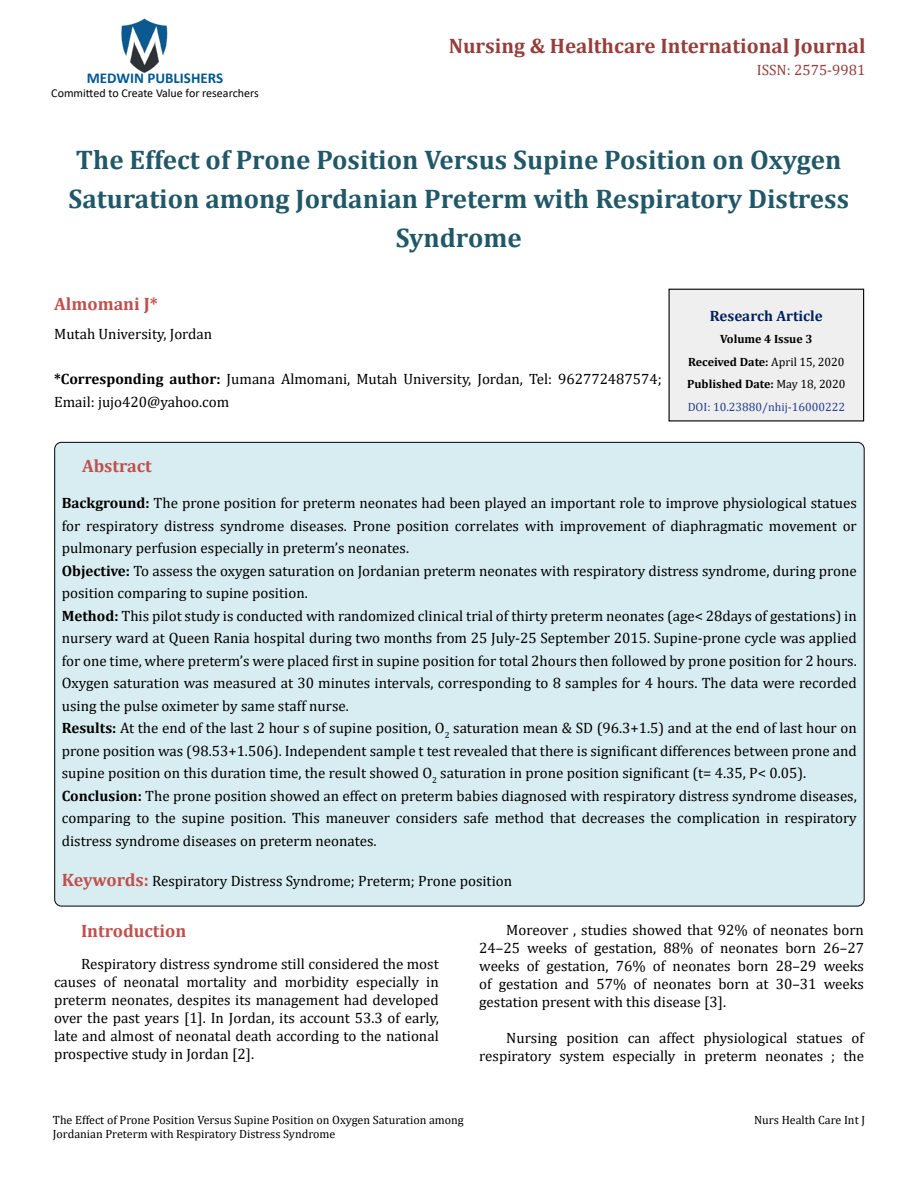
<style>
.page{position:relative;width:918px;height:1188px;background:#fff}
.page>*{position:absolute;margin:0;border:0;box-sizing:border-box;transform-origin:0 0}
.t1{font:700 27px/39px "Cambria";color:#215868;text-align:center}
.t2{font:700 21px "Cambria";color:#953f3c}
.t3{font:700 18px "Cambria";color:#c0504d}
.t4{font:15px/22.5px "Cambria";color:#000}
.t5{font:700 15px "Calibri";color:#005991}
.t6{font:700 15px "Cambria";color:#002060}
.t7{font:15px "Cambria";color:#953f3c}
.t8{font:12px/14.4px "Cambria";color:#000}
.t9{font:700 12px/22.5px "Cambria";color:#000;text-align:center}
.t10{font:12px "Calibri";color:#000}
.s1{font-weight:700}
.s2{font-weight:400}
.s3{font-weight:400;color:#25408f}
.s4{font-weight:700;font-size:18px;color:#c0504d}
</style>
<div class="page">
<img style="left:121px;top:18px;width:47px;height:55px">
<div style="left:669px;top:289px;width:195px;height:132px;background:#efefef"></div>
<div style="left:669px;top:289px;width:195px;height:132px;border:1px solid #000"></div>
<div style="left:55px;top:442px;width:809px;height:464px;background:#d8edf2;border-radius:7px"></div>
<p class="t5" style="left:87px;top:67px;width:138px">MEDWIN PUBLISHERS</p>
<p class="t10" style="left:51px;top:85px;width:209px">Committed to Create Value for researchers</p>
<h2 class="t2" style="left:449px;top:31px;width:418px">Nursing &amp; Healthcare International Journal</h2>
<p class="t7" style="left:757px;top:62px;width:110px">ISSN: 2575-9981</p>
<h1 class="t1" style="left:68px;top:140px;width:782px">The Effect of Prone Position Versus Supine Position on Oxygen<br>Saturation among Jordanian Preterm with Respiratory Distress<br>Syndrome</h1>
<p class="t3" style="left:54px;top:291px;width:105px">Almomani J*</p>
<p class="t4" style="left:54px;top:323px;width:160px">Mutah University, Jordan</p>
<p class="t4" style="left:54px;top:368px;width:609px"><span class="s1">*Corresponding author:</span> Jumana Almomani, Mutah University, Jordan, Tel: 962772487574;<br>Email: jujo420@yahoo.com</p>
<p class="t6" style="left:710px;top:305px;width:114px">Research Article</p>
<p class="t9" style="left:687px;top:328px;width:160px">Volume 4 Issue 3<br>Received Date: <span class="s2">April 15, 2020<br></span>Published Date: <span class="s2">May 18, 2020<br></span><span class="s3">DOI: 10.23880/nhij-16000222</span></p>
<p class="t3" style="left:82px;top:454px;width:71px">Abstract</p>
<p class="t4" style="left:62px;top:492px;width:797px"><span class="s1">Background:</span> The prone position for preterm neonates had been played an important role to improve physiological statues for respiratory distress syndrome diseases. Prone position correlates with improvement of diaphragmatic movement or pulmonary perfusion especially in preterm’s neonates.<br><span class="s1">Objective:</span> To assess the oxygen saturation on Jordanian preterm neonates with respiratory distress syndrome, during prone position comparing to supine position.<br><span class="s1">Method:</span> This pilot study is conducted with randomized clinical trial of thirty preterm neonates (age&lt; 28days of gestations) in nursery ward at Queen Rania hospital during two months from 25 July-25 September 2015. Supine-prone cycle was applied for one time, where preterm’s were placed first in supine position for total 2hours then followed by prone position for 2 hours.<br>Oxygen saturation was measured at 30 minutes intervals, corresponding to 8 samples for 4 hours. The data were recorded using the pulse oximeter by same staff nurse.<br><span class="s1">Results:</span> At the end of the last 2 hour s of supine position, O<sub>2</sub> saturation mean &amp; SD (96.3+1.5) and at the end of last hour on prone position was (98.53+1.506). Independent sample t test revealed that there is significant differences between prone and supine position on this duration time, the result showed O<sub>2</sub> saturation in prone position significant (t= 4.35, P&lt; 0.05).<br><span class="s1">Conclusion:</span> The prone position showed an effect on preterm babies diagnosed with respiratory distress syndrome diseases, comparing to the supine position. This maneuver considers safe method that decreases the complication in respiratory distress syndrome diseases on preterm neonates.</p>
<p class="t4" style="left:62px;top:870px;width:452px"><span class="s4">Keywords:</span> Respiratory Distress Syndrome; Preterm; Prone position</p>
<p class="t3" style="left:81px;top:919px;width:107px">Introduction</p>
<p class="t4" style="left:54px;top:955px;width:386px;line-height:18px;text-align:justify;text-indent:27px">Respiratory distress syndrome still considered the most causes of neonatal mortality and morbidity especially in preterm neonates, despites its management had developed over the past years [1]. In Jordan, its account 53.3 of early, late and almost of neonatal death according to the national prospective study in Jordan [2].</p>
<p class="t4" style="left:479px;top:921px;width:386px;line-height:18px;text-align:justify;text-indent:27px">Moreover , studies showed that 92% of neonates born 24–25 weeks of gestation, 88% of neonates born 26–27 weeks of gestation, 76% of neonates born 28–29 weeks of gestation and 57% of neonates born at 30–31 weeks gestation present with this disease [3].</p>
<p class="t4" style="left:479px;top:1029px;width:386px;line-height:18px;text-align:right">Nursing position can affect physiological statues of respiratory system especially in preterm neonates ; the</p>
<p class="t8" style="left:53px;top:1113px;width:412px">The Effect of Prone Position Versus Supine Position on Oxygen Saturation among<br>Jordanian Preterm with Respiratory Distress Syndrome</p>
<p class="t8" style="left:754px;top:1113px;width:112px">Nurs Health Care Int J</p>
</div>
